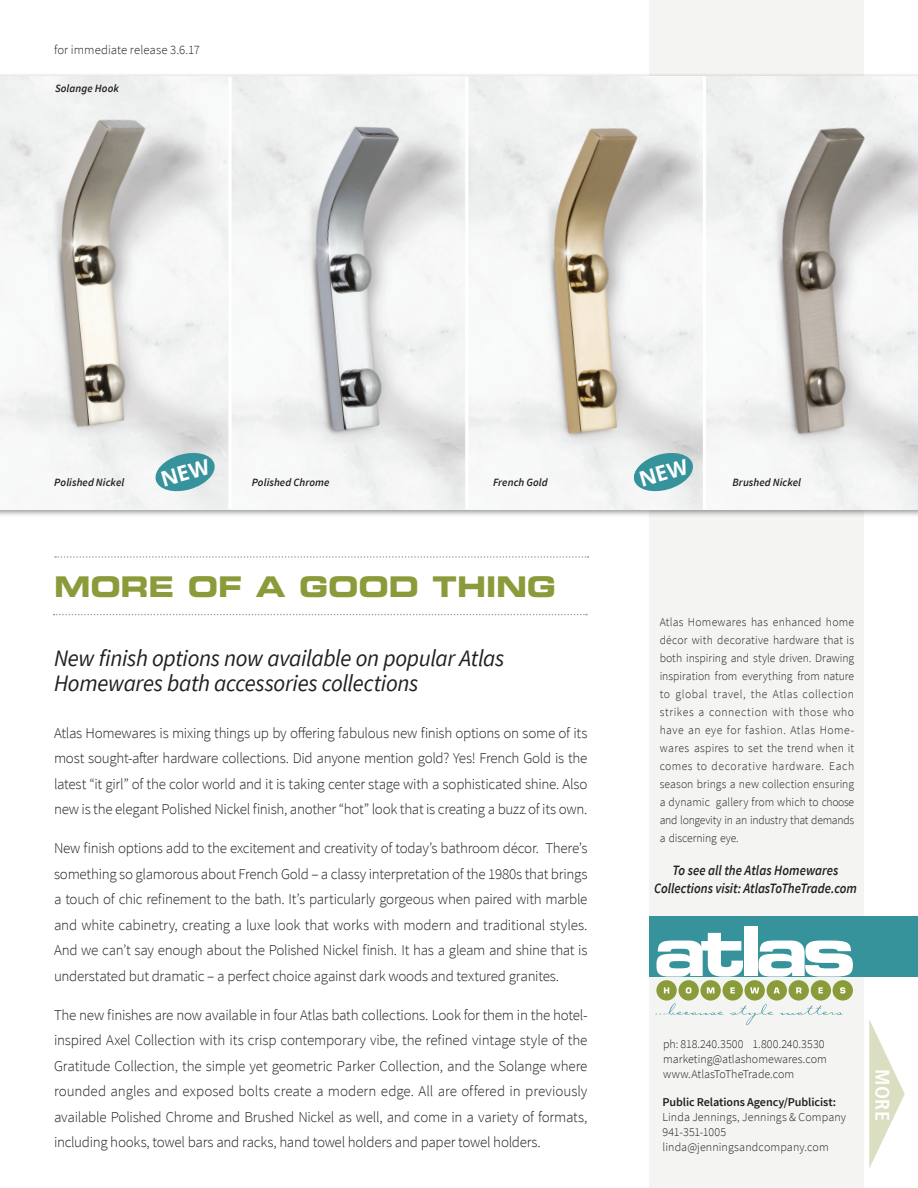
<style>
.page{position:relative;width:918px;height:1188px;background:#fff}
.page>*{position:absolute;margin:0;border:0;box-sizing:border-box;transform-origin:0 0}
.t1{font:28.5px "Eurostile Bold Extended Two";letter-spacing:-.005em;color:#8a9b39;scale:.96 1}
.subber{font:italic 23.55px/25.5px "Source Sans Pro";letter-spacing:-.015em;color:#231f20}
.t2{font:700 condensed 19.8px "Frutiger";color:#fff}
.Source_SAns_body{font:300 15px/25.5px "Source Sans Pro";letter-spacing:-.02em;color:#231f20;text-align:justify}
.subber-2{font:italic 600 14.25px/18px "Source Sans Pro";color:#231f20;text-align:center;scale:.9 1}
.t3{font:300 12.75px "Source Sans Pro";color:#231f20}
.Source_SAns_body-2{font:300 12px/18px "Source Sans Pro";color:#231f20;text-align:justify}
.t4{font:600 12px "Source Sans Pro";letter-spacing:-.01em;color:#231f20}
._3-caption{font:italic 600 11.1px "Source Sans Pro";letter-spacing:.01em;color:#231f20}
</style>
<div class="page">
<div style="left:649px;top:0;width:215px;height:1188px;background:#f4f4f2"></div>
<div style="left:0;top:73px;width:918px;height:445px;background:#231f20;opacity:.5"></div>
<div style="left:649px;top:916px;width:269px;height:61px;background:#37939b"></div>
<svg style="left:869px;top:1020px;width:36px;height:148px"></svg>
<img style="left:0;top:76px;width:228px;height:434px">
<img style="left:232px;top:77px;width:233px;height:433px">
<svg style="left:468px;top:77px;width:235px;height:433px;fill:#f0f2f1"></svg>
<img style="left:706px;top:77px;width:212px;height:433px">
<hr style="left:228px;top:76px;width:4px;height:434px;background:#fff">
<hr style="left:465px;top:76px;width:3px;height:434px;background:#fff">
<hr style="left:703px;top:76px;width:3px;height:434px;background:#fff">
<svg style="left:656px;top:933px;width:87px;height:44px"></svg>
<div style="left:744px;top:926px;width:13px;height:50px;background:#fff"></div>
<svg style="left:758px;top:941px;width:95px;height:36px"></svg>
<div style="left:656px;top:980px;width:21px;height:21px;background:#8a9b39;border-radius:50%"></div>
<div style="left:679px;top:980px;width:20px;height:21px;background:#8a9b39;border-radius:50%"></div>
<div style="left:700px;top:980px;width:21px;height:21px;background:#8a9b39;border-radius:50%"></div>
<div style="left:723px;top:980px;width:20px;height:21px;background:#8a9b39;border-radius:50%"></div>
<div style="left:744px;top:980px;width:21px;height:21px;background:#8a9b39;border-radius:50%"></div>
<div style="left:767px;top:980px;width:20px;height:21px;background:#8a9b39;border-radius:50%"></div>
<div style="left:789px;top:980px;width:20px;height:21px;background:#8a9b39;border-radius:50%"></div>
<div style="left:811px;top:980px;width:20px;height:21px;background:#8a9b39;border-radius:50%"></div>
<div style="left:833px;top:980px;width:20px;height:21px;background:#8a9b39;border-radius:50%"></div>
<svg style="left:664px;top:987px;width:5px;height:7px"></svg>
<svg style="left:686px;top:987px;width:5px;height:7px"></svg>
<svg style="left:707px;top:987px;width:7px;height:7px"></svg>
<svg style="left:730px;top:987px;width:5px;height:7px"></svg>
<svg style="left:750px;top:987px;width:9px;height:7px"></svg>
<svg style="left:774px;top:987px;width:6px;height:7px"></svg>
<svg style="left:796px;top:987px;width:5px;height:7px"></svg>
<svg style="left:818px;top:987px;width:5px;height:7px"></svg>
<svg style="left:840px;top:987px;width:5px;height:7px"></svg>
<svg style="left:656px;top:1003px;width:68px;height:12px"></svg>
<svg style="left:730px;top:1004px;width:44px;height:21px"></svg>
<svg style="left:780px;top:1005px;width:63px;height:10px"></svg>
<svg style="left:55px;top:556px;width:534px;height:2px"></svg>
<svg style="left:54px;top:614px;width:533px;height:1px"></svg>
<svg style="left:153px;top:450px;width:64px;height:44px;background:#7eb6bb"></svg>
<svg style="left:632px;top:450px;width:63px;height:44px"></svg>
<p class="t3" style="left:54px;top:42px;width:147px">for immediate release 3.6.17</p>
<p class="_3-caption" style="left:55px;top:81px;width:65px">Solange Hook</p>
<p class="_3-caption" style="left:54px;top:475px;width:71px">Polished Nickel</p>
<p class="_3-caption" style="left:252px;top:475px;width:79px">Polished Chrome</p>
<p class="_3-caption" style="left:493px;top:475px;width:56px">French Gold</p>
<p class="_3-caption" style="left:732px;top:475px;width:70px">Brushed Nickel</p>
<p class="t1" style="left:54px;top:566px;width:524px">MORE OF A GOOD THING</p>
<p class="subber" style="left:54px;top:645px;width:452px">New finish options now available on popular Atlas<br>Homewares bath accessories collections</p>
<p class="Source_SAns_body" style="left:54px;top:720px;width:535px">Atlas Homewares is mixing things up by offering fabulous new finish options on some of its most sought-after hardware collections. Did anyone mention gold? Yes! French Gold is the latest “it girl” of the color world and it is taking center stage with a sophisticated shine. Also new is the elegant Polished Nickel finish, another “hot” look that is creating a buzz of its own.</p>
<p class="Source_SAns_body" style="left:54px;top:836px;width:535px">New finish options add to the excitement and creativity of today’s bathroom décor. There’s something so glamorous about French Gold – a classy interpretation of the 1980s that brings a touch of chic refinement to the bath. It’s particularly gorgeous when paired with marble and white cabinetry, creating a luxe look that works with modern and traditional styles.<br>And we can’t say enough about the Polished Nickel finish. It has a gleam and shine that is understated but dramatic – a perfect choice against dark woods and textured granites.</p>
<p class="Source_SAns_body" style="left:54px;top:1002px;width:535px">The new finishes are now available in four Atlas bath collections. Look for them in the hotel&shy;inspired Axel Collection with its crisp contemporary vibe, the refined vintage style of the Gratitude Collection, the simple yet geometric Parker Collection, and the Solange where rounded angles and exposed bolts create a modern edge. All are offered in previously available Polished Chrome and Brushed Nickel as well, and come in a variety of formats, including hooks, towel bars and racks, hand towel holders and paper towel holders.</p>
<p class="Source_SAns_body-2" style="left:660px;top:613px;width:196px">Atlas Homewares has enhanced home décor with decorative hardware that is both inspiring and style driven. Drawing inspiration from everything from nature to global travel, the Atlas collection strikes a connection with those who have an eye for fashion. Atlas Home&shy;wares aspires to set the trend when it comes to decorative hardware. Each season brings a new collection ensuring a dynamic gallery from which to choose and longevity in an industry that demands a discerning eye.</p>
<p class="subber-2" style="left:654px;top:861px;width:227px">To see all the Atlas Homewares<br>Collections visit: AtlasToTheTrade.com</p>
<p class="Source_SAns_body-2" style="left:663px;top:1035px;width:163px">ph: 818.240.3500 1.800.240.3530</p>
<p class="Source_SAns_body-2" style="left:663px;top:1050px;width:165px">marketing@atlashomewares.com</p>
<p class="Source_SAns_body-2" style="left:663px;top:1065px;width:133px">www.AtlasToTheTrade.com</p>
<p class="t4" style="left:663px;top:1094px;width:175px">Public Relations Agency/Publicist:</p>
<p class="Source_SAns_body-2" style="left:663px;top:1108px;width:185px">Linda Jennings, Jennings &amp; Company</p>
<p class="Source_SAns_body-2" style="left:663px;top:1123px;width:65px">941-351-1005</p>
<p class="Source_SAns_body-2" style="left:663px;top:1138px;width:168px">linda@jenningsandcompany.com</p>
<p class="t2" style="left:894px;top:1069px;width:53px;rotate:90deg">MORE</p>
</div>
